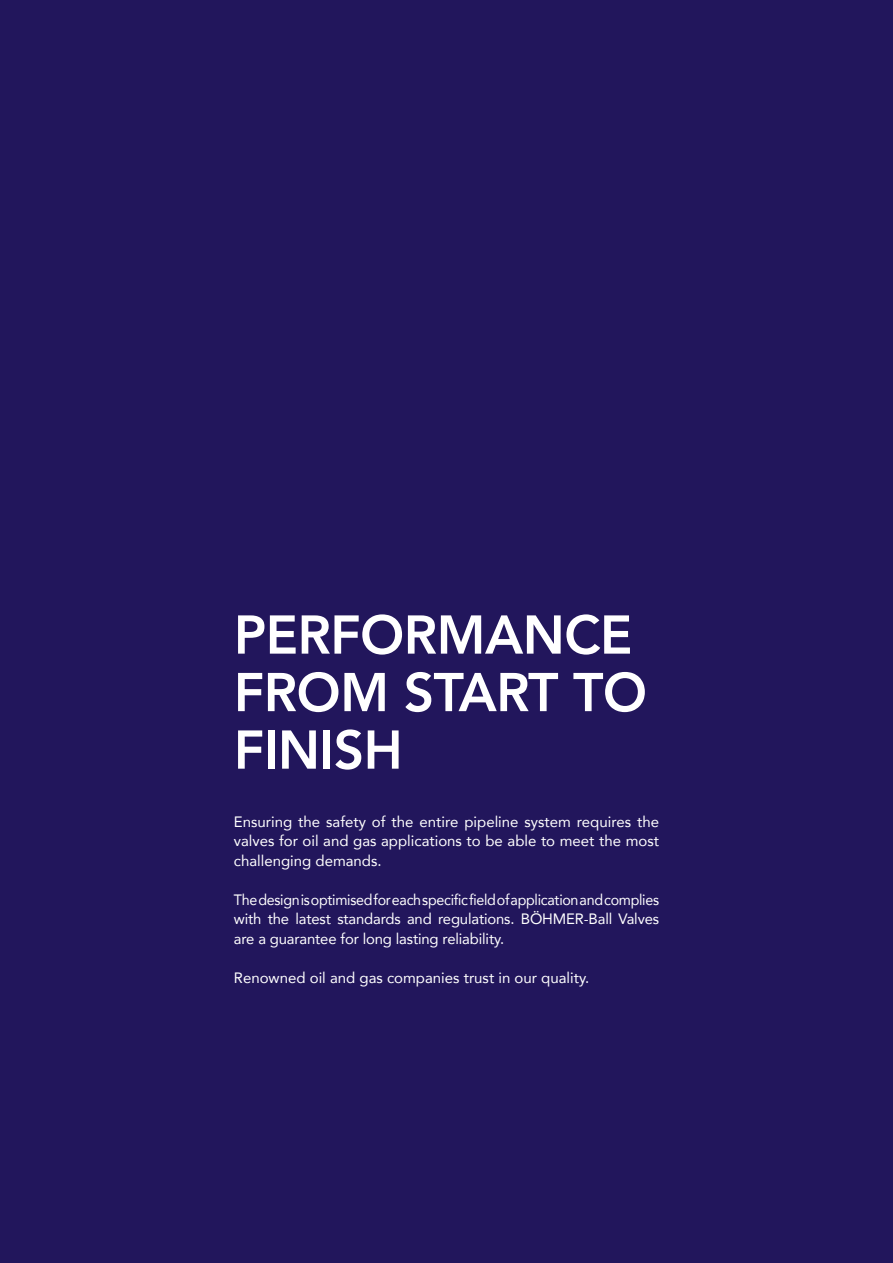
<style>
.page{position:relative;width:893px;height:1263px;background:#22165c}
.page>*{position:absolute;margin:0;border:0;box-sizing:border-box;transform-origin:0 0}
.t1{font:800 54px/57.4px "Avenir";letter-spacing:-.01em;color:#fff}
.t2{font:15px/19.5px "Avenir";color:#fff;text-align:justify}
.t3{font:15px/19.5px "Avenir";color:#fff;text-align:justify;scale:.95 1}
</style>
<div class="page">
<h1 class="t1" style="left:234px;top:606px;width:415px">PERFORMANCE<br>FROM START TO<br>FINISH</h1>
<p class="t2" style="left:234px;top:811px;width:427px">Ensuring the safety of the entire pipeline system requires the valves for oil and gas applications to be able to meet the most challenging demands.</p>
<p class="t3" style="left:234px;top:889px;width:449px">The design is optimised for each specific field of application and complies with the latest standards and regulations. BÖHMER-Ball Valves are a guarantee for long lasting reliability.</p>
<p class="t2" style="left:234px;top:967px;width:357px">Renowned oil and gas companies trust in our quality.</p>
</div>
